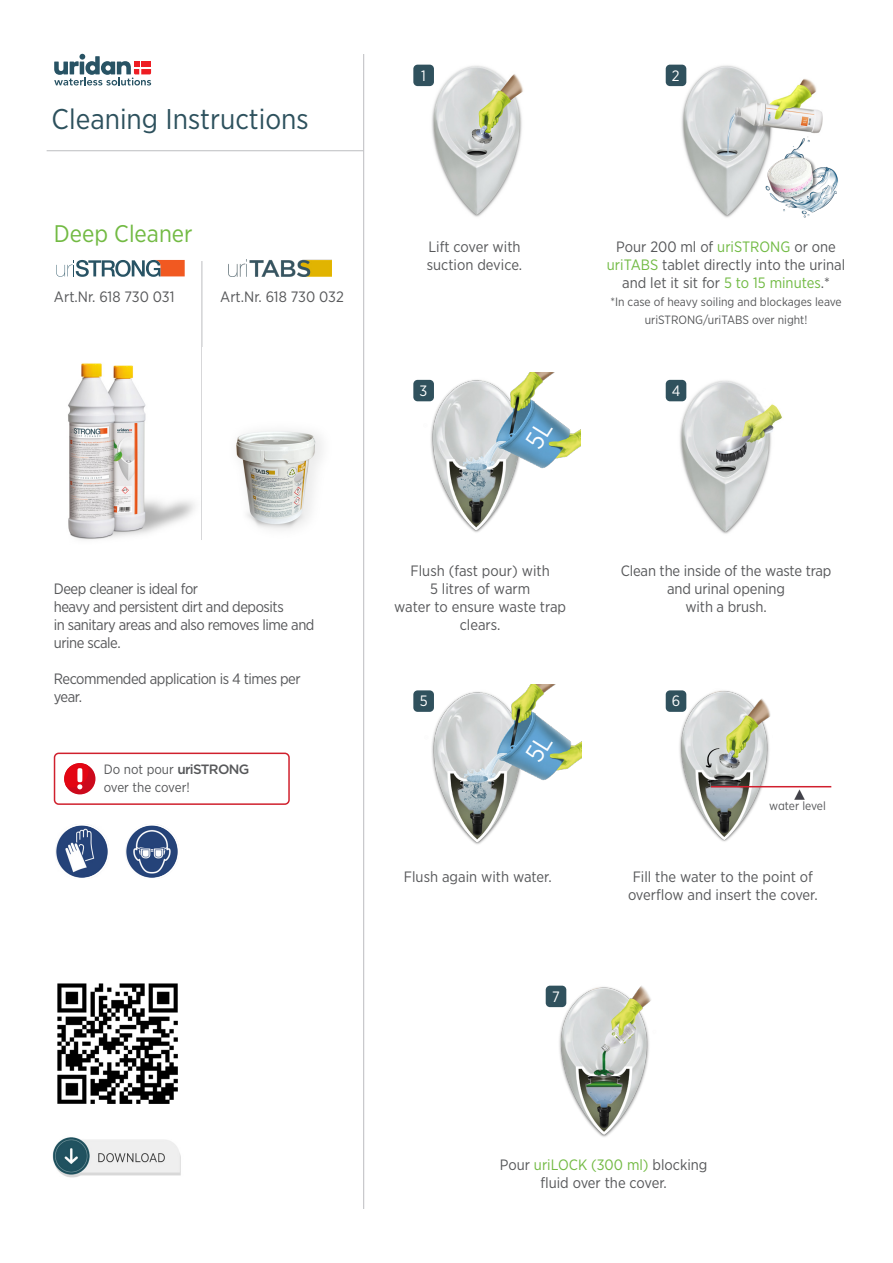
<style>
.page{position:relative;width:893px;height:1263px;background:#fff}
.page>*{position:absolute;margin:0;border:0;box-sizing:border-box;transform-origin:0 0}
.t1{font:28.5px "Gotham Narrow";color:#2d515d}
.t2{font:24px "Gotham Narrow";color:#72ba43}
.t3{font:15px/18px "Gotham Narrow";letter-spacing:-.01em;color:#57585a;text-align:center}
.t4{font:15px/18px "Gotham Narrow";letter-spacing:-.03em;color:#57585a}
.t5{font:15px "Gotham Narrow";color:#fff}
.t6{font:13.5px "Gotham Narrow";color:#57585a}
.t7{font:12px/18px "Gotham Narrow";color:#57585a;text-align:center}
.s1{color:#71ba43}
.s2{font-family:"Gotham";font-weight:500}
.s3{color:#72ba43}
</style>
<div class="page">
<hr style="left:363px;top:54px;width:1px;height:1155px;background:#bcbdc0">
<img style="left:424px;top:64px;width:99px;height:153px">
<img style="left:677px;top:64px;width:143px;height:154px">
<svg style="left:56px;top:260px;width:129px;height:17px"></svg>
<img style="left:68px;top:317px;width:134px;height:223px">
<img style="left:669px;top:379px;width:113px;height:155px">
<svg style="left:54px;top:54px;width:97px;height:31px"></svg>
<img style="left:419px;top:373px;width:161px;height:160px">
<img style="left:667px;top:690px;width:134px;height:152px">
<img style="left:431px;top:684px;width:150px;height:161px">
<img style="left:57px;top:983px;width:121px;height:121px">
<img style="left:52px;top:1137px;width:129px;height:41px">
<div style="left:64px;top:763px;width:31px;height:31px;background:#cc091c;border-radius:50%"></div>
<svg style="left:64px;top:763px;width:25px;height:26px"></svg>
<div style="left:54px;top:752px;width:236px;height:53px;border:2px solid #d0202d;border-radius:4px"></div>
<div style="left:666px;top:65px;width:20px;height:21px;background:#30515d;border-radius:4px"></div>
<div style="left:413px;top:380px;width:21px;height:21px;background:#30515d;border-radius:4px"></div>
<div style="left:666px;top:380px;width:20px;height:21px;background:#30515d;border-radius:4px"></div>
<div style="left:413px;top:690px;width:21px;height:22px;background:#30515d;border-radius:4px"></div>
<div style="left:666px;top:690px;width:20px;height:22px;background:#30515d;border-radius:4px"></div>
<div style="left:413px;top:65px;width:21px;height:21px;background:#30515d;border-radius:4px"></div>
<img style="left:547px;top:985px;width:104px;height:152px">
<div style="left:546px;top:986px;width:20px;height:21px;background:#30515d;border-radius:4px"></div>
<hr style="left:47px;top:150px;width:316px;height:1px;background:#bcbdc0">
<hr style="left:711px;top:786px;width:120px;height:1px;background:#d11f2e">
<svg style="left:794px;top:790px;width:11px;height:9px"></svg>
<img style="left:56px;top:825px;width:52px;height:52px">
<div style="left:54px;top:824px;width:56px;height:55px;border:1px solid #fff;border-radius:50%"></div>
<img style="left:126px;top:826px;width:52px;height:51px">
<div style="left:124px;top:824px;width:56px;height:55px;border:1px solid #fff;border-radius:50%"></div>
<img style="left:758px;top:111px;width:80px;height:107px">
<img style="left:228px;top:259px;width:104px;height:18px">
<hr style="left:202px;top:261px;width:1px;height:279px;background:#bcbdc0">
<img style="left:236px;top:430px;width:86px;height:100px">
<svg style="left:525px;top:419px;width:28px;height:31px"></svg>
<svg style="left:525px;top:733px;width:28px;height:30px"></svg>
<p class="t1" style="left:52px;top:101px;width:259px">Cleaning Instructions</p>
<p class="t2" style="left:54px;top:219px;width:140px">Deep Cleaner</p>
<p class="t3" style="left:54px;top:287px;width:122px">Art.Nr. 618 730 031</p>
<p class="t3" style="left:220px;top:288px;width:125px">Art.Nr. 618 730 032</p>
<p class="t5" style="left:421px;top:66px;width:6px">1</p>
<p class="t3" style="left:428px;top:237px;width:94px">Lift cover with</p>
<p class="t3" style="left:427px;top:255px;width:97px">suction device.</p>
<p class="t5" style="left:672px;top:66px;width:9px">2</p>
<p class="t3" style="left:607px;top:237px;width:240px">Pour 200 ml of <span class="s1">uriSTRONG</span> or one <span class="s1">uriTABS</span> tablet directly into the urinal and let it sit for <span class="s1">5 to 15 minutes</span>.*</p>
<p class="t7" style="left:610px;top:293px;width:233px">*In case of heavy soiling and blockages leave uriSTRONG/uriTABS over night!</p>
<p class="t5" style="left:420px;top:381px;width:9px">3</p>
<p class="t5" style="left:672px;top:381px;width:10px">4</p>
<p class="t4" style="left:54px;top:579px;width:146px">Deep cleaner is ideal for</p>
<p class="t4" style="left:54px;top:597px;width:231px">heavy and persistent dirt and deposits</p>
<p class="t4" style="left:54px;top:615px;width:262px">in sanitary areas and also removes lime and</p>
<p class="t4" style="left:54px;top:633px;width:68px">urine scale.</p>
<p class="t4" style="left:54px;top:669px;width:249px">Recommended application is 4 times per year.</p>
<p class="t6" style="left:104px;top:761px;width:147px">Do not pour <span class="s2">uriSTRONG</span></p>
<p class="t6" style="left:104px;top:779px;width:88px">over the cover!</p>
<p class="t3" style="left:411px;top:561px;width:141px">Flush (fast pour) with</p>
<p class="t3" style="left:430px;top:579px;width:102px">5 litres of warm</p>
<p class="t3" style="left:394px;top:597px;width:173px">water to ensure waste trap</p>
<p class="t3" style="left:460px;top:615px;width:42px">clears.</p>
<p class="t3" style="left:621px;top:561px;width:212px">Clean the inside of the waste trap and urinal opening</p>
<p class="t3" style="left:685px;top:597px;width:83px">with a brush.</p>
<p class="t5" style="left:420px;top:692px;width:9px">5</p>
<p class="t5" style="left:672px;top:692px;width:10px">6</p>
<p class="t7" style="left:769px;top:797px;width:58px">water level</p>
<p class="t3" style="left:404px;top:867px;width:149px">Flush again with water.</p>
<p class="t5" style="left:552px;top:987px;width:9px">7</p>
<p class="t3" style="left:633px;top:867px;width:182px">Fill the water to the point of</p>
<p class="t3" style="left:628px;top:885px;width:191px">overflow and insert the cover.</p>
<p class="t3" style="left:500px;top:1155px;width:209px">Pour <span class="s3">uriLOCK (300 ml)</span> blocking fluid over the cover.</p>
</div>
